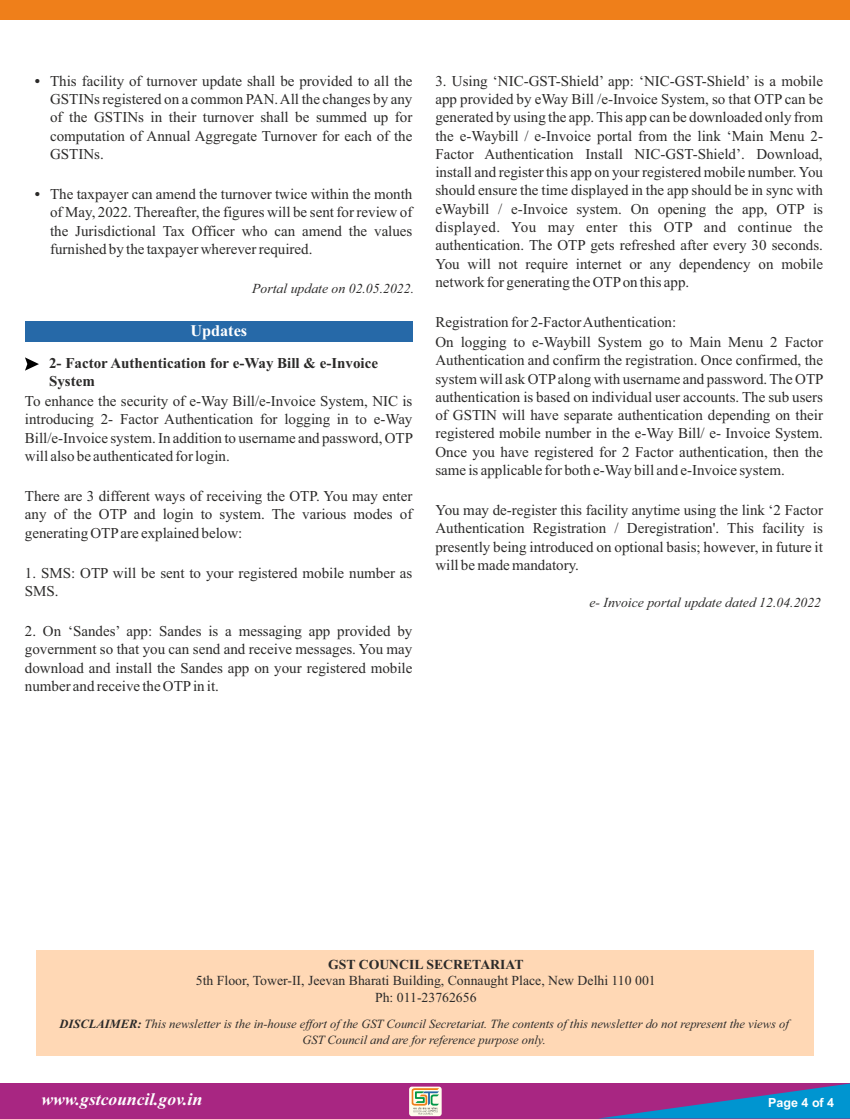
<style>
.page{position:relative;width:850px;height:1119px;background:#fff}
.page>*{position:absolute;margin:0;border:0;box-sizing:border-box;transform-origin:0 0}
.t1{font:italic 700 17.5px "Times New Roman";color:#fefefe}
.t2{font:700 16.25px "Times New Roman";color:#fff}
.t3{font:15px/18.2px "Times New Roman";color:#2b2a29;text-align:justify}
.t4{font:700 15px/18.2px "Times New Roman";color:#2b2a29}
.t5{font:13.75px/16.8px "Times New Roman";color:#2b2a29;text-align:center}
.t6{font:italic 13.75px "Times New Roman";color:#2b2a29}
.t7{font:700 13.75px "Times New Roman";color:#2b2a29}
.t8{font:italic 12.5px/15.2px "Times New Roman";color:#2b2a29;text-align:center}
.t9{font:700 12.5px "Arial";color:#fff}
.s1{font-weight:700}
</style>
<div class="page">
<div style="left:0;top:0;width:850px;height:20px;background:#ef7f1a"></div>
<div style="left:0;top:1083px;width:850px;height:35px;background:#a82682"></div>
<svg style="left:602px;top:1083px;width:248px;height:35px"></svg>
<svg style="left:409px;top:1086px;width:33px;height:30px"></svg>
<svg style="left:412px;top:1088px;width:27px;height:26px"></svg>
<div style="left:25px;top:321px;width:387px;height:21px;background:#2669a8"></div>
<div style="left:36px;top:950px;width:778px;height:105px;background:#ffd8b5"></div>
<svg style="left:25px;top:357px;width:14px;height:14px"></svg>
<p class="t4" style="left:35px;top:74px;width:7px">•</p>
<p class="t4" style="left:35px;top:187px;width:7px">•</p>
<p class="t3" style="left:50px;top:73px;width:364px">This facility of turnover update shall be provided to all the GSTINs registered on a common PAN. All the changes by any of the GSTINs in their turnover shall be summed up for computation of Annual Aggregate Turnover for each of the GSTINs.</p>
<p class="t3" style="left:50px;top:186px;width:364px">The taxpayer can amend the turnover twice within the month of May, 2022. Thereafter, the figures will be sent for review of the Jurisdictional Tax Officer who can amend the values furnished by the taxpayer wherever required.</p>
<p class="t6" style="left:252px;top:283px;width:163px">Portal update on 02.05.2022.</p>
<p class="t2" style="left:190px;top:325px;width:58px">Updates</p>
<p class="t4" style="left:49px;top:355px;width:330px">2- Factor Authentication for e-Way Bill &amp; e-Invoice<br>System</p>
<p class="t3" style="left:25px;top:393px;width:390px">To enhance the security of e-Way Bill/e-Invoice System, NIC is introducing 2- Factor Authentication for logging in to e-Way Bill/e-Invoice system. In addition to username and password, OTP will also be authenticated for login.</p>
<p class="t3" style="left:25px;top:488px;width:389px">There are 3 different ways of receiving the OTP. You may enter any of the OTP and login to system. The various modes of generating OTPare explained below:</p>
<p class="t3" style="left:25px;top:565px;width:389px">1. SMS: OTP will be sent to your registered mobile number as<br>SMS.</p>
<p class="t3" style="left:25px;top:623px;width:389px">2. On ‘Sandes’ app: Sandes is a messaging app provided by government so that you can send and receive messages. You may download and install the Sandes app on your registered mobile number and receive the OTPin it.</p>
<p class="t3" style="left:435px;top:73px;width:389px">3. Using ‘NIC-GST-Shield’ app: ‘NIC-GST-Shield’ is a mobile app provided by eWay Bill /e-Invoice System, so that OTP can be generated by using the app. This app can be downloaded only from the e-Waybill / e-Invoice portal from the link ‘Main Menu 2- Factor Authentication Install NIC-GST-Shield’. Download, install and register this app on your registered mobile number. You should ensure the time displayed in the app should be in sync with eWaybill / e-Invoice system. On opening the app, OTP is displayed. You may enter this OTP and continue the authentication. The OTP gets refreshed after every 30 seconds.<br>You will not require internet or any dependency on mobile network for generating the OTPon this app.</p>
<p class="t3" style="left:435px;top:313px;width:389px;line-height:20.1px">Registration for 2-Factor Authentication:<br>On logging to e-Waybill System go to Main Menu 2 Factor</p>
<p class="t3" style="left:435px;top:353px;width:390px">Authentication and confirm the registration. Once confirmed, the system will ask OTPalong with username and password. The OTP authentication is based on individual user accounts. The sub users of GSTIN will have separate authentication depending on their registered mobile number in the e-Way Bill/ e- Invoice System.<br>Once you have registered for 2 Factor authentication, then the same is applicable for both e-Way bill and e-Invoice system.</p>
<p class="t3" style="left:435px;top:502px;width:389px">You may de-register this facility anytime using the link ‘2 Factor Authentication Registration / Deregistration'. This facility is presently being introduced on optional basis; however, in future it will be made mandatory.</p>
<p class="t6" style="left:589px;top:597px;width:233px">e- Invoice portal update dated 12.04.2022</p>
<p class="t7" style="left:328px;top:959px;width:197px">GST COUNCIL SECRETARIAT</p>
<p class="t5" style="left:196px;top:974px;width:461px">5th Floor, Tower-II, Jeevan Bharati Building, Connaught Place, New Delhi 110 001<br>Ph: 011-23762656</p>
<p class="t8" style="left:60px;top:1018px;width:731px"><span class="s1">DISCLAIMER:</span> This newsletter is the in-house effort of the GST Council Secretariat. The contents of this newsletter do not represent the views of<br>GST Council and are for reference purpose only.</p>
<p class="t1" style="left:42px;top:1093px;width:162px">www.gstcouncil.gov.in</p>
<p class="t9" style="left:768px;top:1098px;width:67px">Page 4 of 4</p>
</div>
